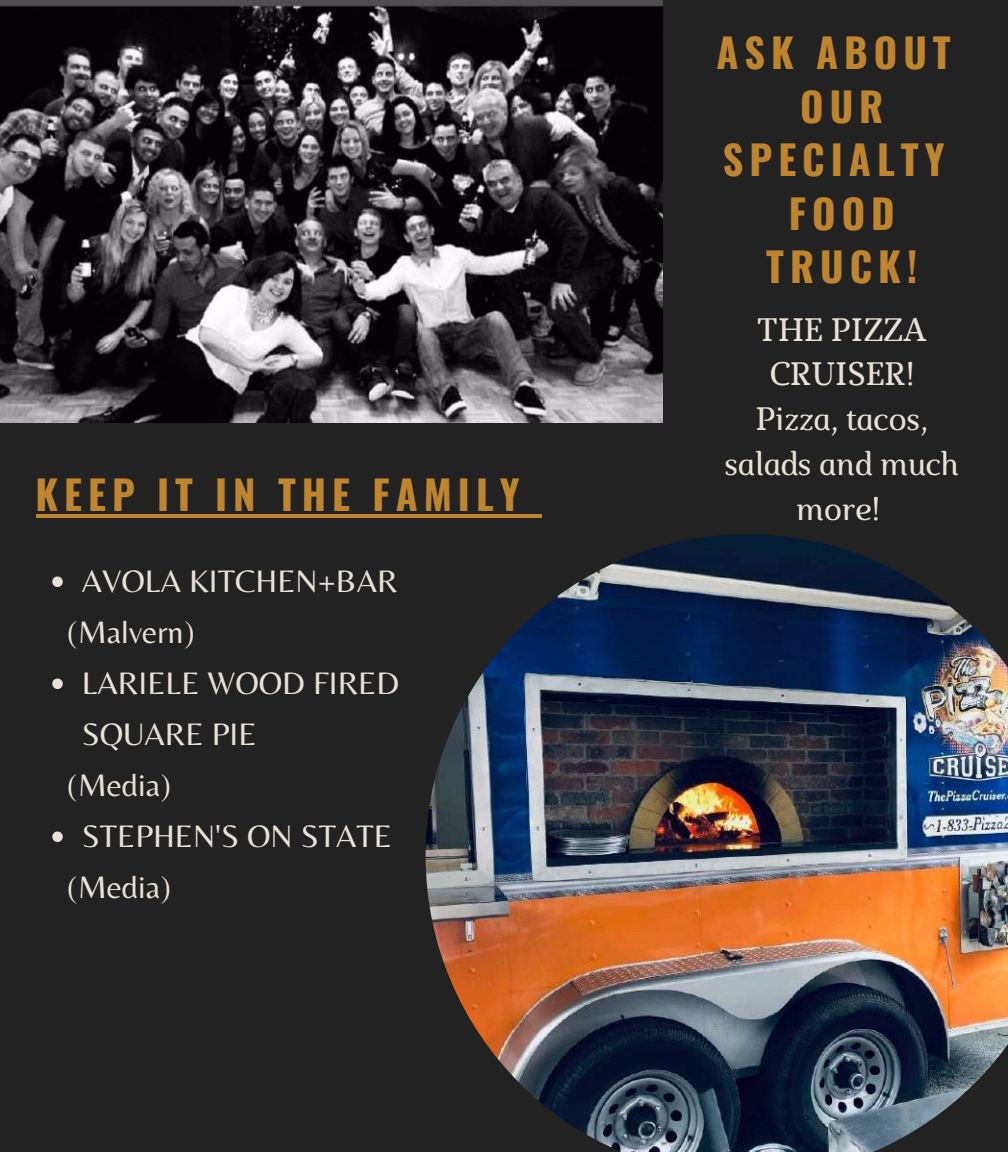
<style>
.page{position:relative;width:1008px;height:1152px;background:#222}
.page>*{position:absolute;margin:0;border:0;box-sizing:border-box;transform-origin:0 0}
.t1{font:700 40px/53.4px "Oswald";letter-spacing:.15em;color:#bf852e;text-align:center}
.t2{font:32.4px/51px "Belleza";color:#e7e1d7}
.t3{font:italic 32.4px/44.8px "Marta";color:#e7e1d7;text-align:center}
</style>
<div class="page">
<img style="left:426px;top:534px;width:582px;height:618px">
<hr style="left:36px;top:514px;width:489px;height:3px;background:#bf852e">
<hr style="left:525px;top:514px;width:17px;height:3px;background:#bf852e">
<svg style="left:52px;top:577px;width:11px;height:10px"></svg>
<svg style="left:52px;top:679px;width:11px;height:10px"></svg>
<svg style="left:52px;top:832px;width:11px;height:10px"></svg>
<img style="left:0;top:1px;width:663px;height:421px">
<p class="t1" style="left:36px;top:466px;width:485px">KEEP IT IN THE FAMILY</p>
<p class="t2" style="left:82px;top:555px;width:317px">AVOLA KITCHEN+BAR</p>
<p class="t2" style="left:67px;top:606px;width:129px">(Malvern)</p>
<p class="t2" style="left:82px;top:657px;width:319px">LARIELE WOOD FIRED<br>SQUARE PIE</p>
<p class="t2" style="left:67px;top:759px;width:105px">(Media)</p>
<p class="t2" style="left:82px;top:810px;width:312px">STEPHEN'S ON STATE</p>
<p class="t2" style="left:67px;top:861px;width:105px">(Media)</p>
<p class="t1" style="left:716px;top:25px;width:236px">ASK ABOUT<br>OUR<br>SPECIALTY<br>FOOD<br>TRUCK!</p>
<p class="t3" style="left:725px;top:310px;width:236px">THE PIZZA<br>CRUISER!<br>Pizza, tacos, salads and much more!</p>
</div>
